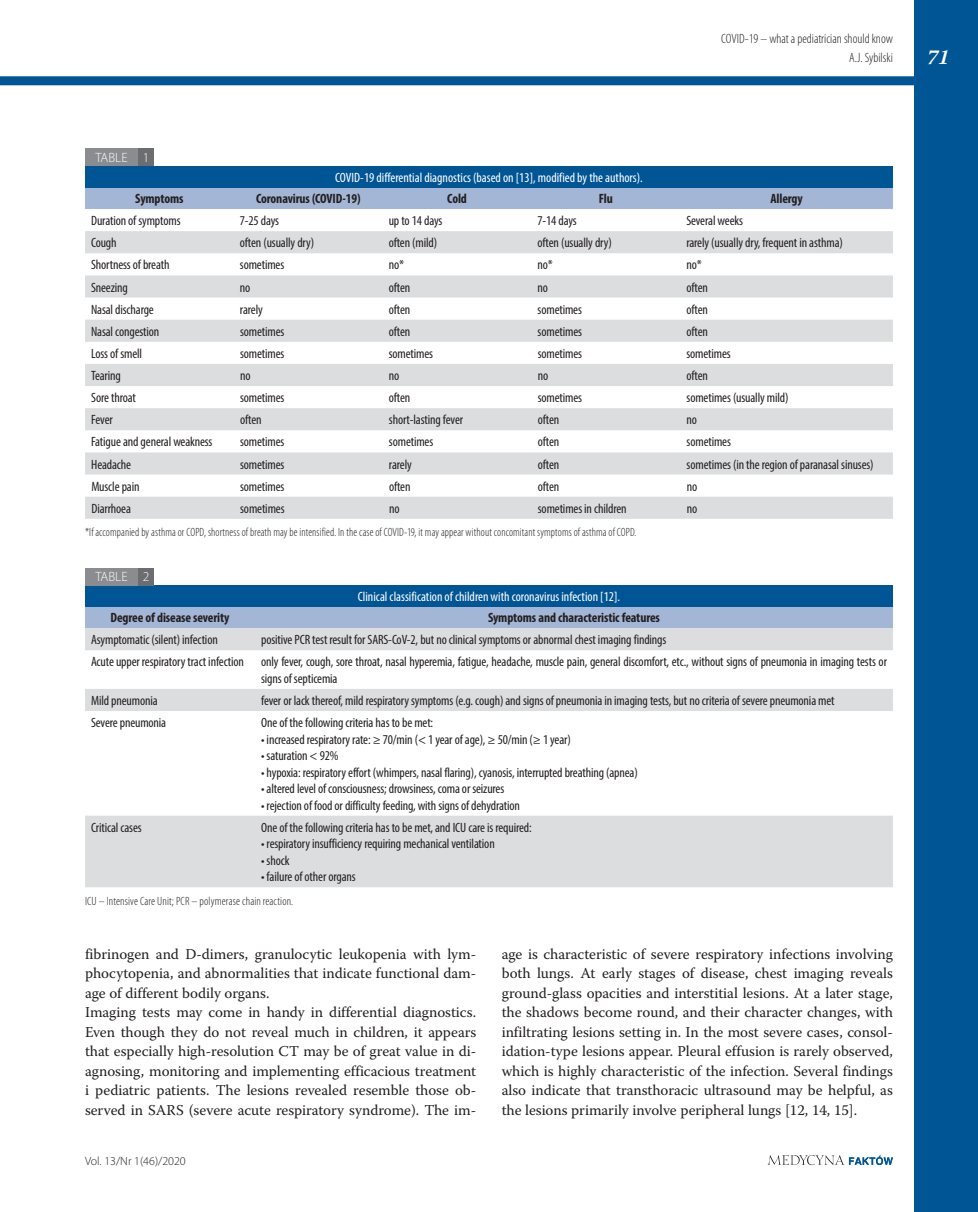
<style>
.page{position:relative;width:978px;height:1212px;background:#fff}
.page>*{position:absolute;margin:0;border:0;box-sizing:border-box;transform-origin:0 0}
.t1{font:italic 700 21px "Warnock Pro";color:#fff}
.t2{font:15px/19.5px "Warnock Pro";letter-spacing:-.005em;color:#231f20}
.t3{font:condensed 13.5px/16.5px "Myriad Pro";letter-spacing:-.01em;color:#231f20}
.t4{font:condensed 13.5px "Myriad Pro";color:#fff}
.t5{font:700 condensed 13.5px "Myriad Pro";letter-spacing:-.01em;color:#231f20}
.t6{font:300 condensed 13.5px/19.5px "Myriad Pro";color:#231f20;text-align:right}
.t7{font:300 13.5px "Myriad Pro";color:#fff}
.t8{font:300 condensed 12px "Myriad Pro";letter-spacing:.01em;color:#231f20;scale:.95 1}
.t9{font:300 condensed 12px "Myriad Pro";letter-spacing:.01em;color:#231f20}
.t10{font:300 12px "Myriad Pro";color:#231f20}
</style>
<div class="page">
<div style="left:0;top:76px;width:978px;height:9px;background:#005594"></div>
<div style="left:914px;top:0;width:64px;height:1212px;background:#005594"></div>
<svg style="left:768px;top:1155px;width:125px;height:10px"></svg>
<div style="left:85px;top:187px;width:808px;height:22px;background:#a3b6d6"></div>
<svg style="left:85px;top:231px;width:808px;height:288px;fill:#dcdddf"></svg>
<div style="left:85px;top:606px;width:808px;height:22px;background:#a3b6d6"></div>
<svg style="left:85px;top:628px;width:808px;height:259px"></svg>
<div style="left:85px;top:166px;width:808px;height:21px;background:#005594"></div>
<div style="left:85px;top:149px;width:65px;height:17px;background:#8a8c8f"></div>
<div style="left:138px;top:149px;width:16px;height:17px;background:#6c6d70"></div>
<div style="left:85px;top:585px;width:808px;height:21px;background:#005594"></div>
<div style="left:85px;top:568px;width:65px;height:17px;background:#8a8c8f"></div>
<div style="left:138px;top:568px;width:16px;height:17px;background:#6c6d70"></div>
<p class="t7" style="left:95px;top:149px;width:56px">TABLE 1</p>
<p class="t4" style="left:335px;top:169px;width:309px">COVID-19 differential diagnostics (based on [13], modified by the authors).</p>
<p class="t6" style="left:721px;top:29px;width:173px">COVID-19 – what a pediatrician should know<br>A.J. Sybilski</p>
<p class="t5" style="left:135px;top:190px;width:50px">Symptoms</p>
<p class="t5" style="left:256px;top:190px;width:106px">Coronavirus (COVID-19)</p>
<p class="t5" style="left:447px;top:190px;width:21px">Cold</p>
<p class="t5" style="left:599px;top:190px;width:16px">Flu</p>
<p class="t5" style="left:770px;top:190px;width:34px">Allergy</p>
<p class="t3" style="left:91px;top:212px;width:91px">Duration of symptoms</p>
<p class="t3" style="left:240px;top:212px;width:41px">7-25 days</p>
<p class="t3" style="left:389px;top:212px;width:55px">up to 14 days</p>
<p class="t3" style="left:538px;top:212px;width:41px">7-14 days</p>
<p class="t3" style="left:686px;top:212px;width:58px">Several weeks</p>
<p class="t3" style="left:91px;top:234px;width:27px">Cough</p>
<p class="t3" style="left:240px;top:234px;width:76px">often (usually dry)</p>
<p class="t3" style="left:389px;top:234px;width:50px">often (mild)</p>
<p class="t3" style="left:538px;top:234px;width:76px">often (usually dry)</p>
<p class="t3" style="left:686px;top:234px;width:158px">rarely (usually dry, frequent in asthma)</p>
<p class="t3" style="left:91px;top:257px;width:80px">Shortness of breath</p>
<p class="t3" style="left:240px;top:257px;width:46px">sometimes</p>
<p class="t3" style="left:389px;top:257px;width:17px">no*</p>
<p class="t3" style="left:538px;top:257px;width:17px">no*</p>
<p class="t3" style="left:686px;top:257px;width:17px">no*</p>
<p class="t3" style="left:91px;top:279px;width:38px">Sneezing</p>
<p class="t3" style="left:240px;top:279px;width:12px">no</p>
<p class="t3" style="left:389px;top:279px;width:23px">often</p>
<p class="t3" style="left:538px;top:279px;width:12px">no</p>
<p class="t3" style="left:686px;top:279px;width:23px">often</p>
<p class="t3" style="left:91px;top:301px;width:64px">Nasal discharge</p>
<p class="t3" style="left:240px;top:301px;width:24px">rarely</p>
<p class="t3" style="left:389px;top:301px;width:23px">often</p>
<p class="t3" style="left:538px;top:301px;width:46px">sometimes</p>
<p class="t3" style="left:686px;top:301px;width:23px">often</p>
<p class="t3" style="left:91px;top:323px;width:70px">Nasal congestion</p>
<p class="t3" style="left:240px;top:323px;width:46px">sometimes</p>
<p class="t3" style="left:389px;top:323px;width:23px">often</p>
<p class="t3" style="left:538px;top:323px;width:46px">sometimes</p>
<p class="t3" style="left:686px;top:323px;width:23px">often</p>
<p class="t3" style="left:91px;top:345px;width:53px">Loss of smell</p>
<p class="t3" style="left:240px;top:345px;width:46px">sometimes</p>
<p class="t3" style="left:389px;top:345px;width:46px">sometimes</p>
<p class="t3" style="left:538px;top:345px;width:46px">sometimes</p>
<p class="t3" style="left:686px;top:345px;width:46px">sometimes</p>
<p class="t3" style="left:91px;top:367px;width:31px">Tearing</p>
<p class="t3" style="left:240px;top:367px;width:12px">no</p>
<p class="t3" style="left:389px;top:367px;width:12px">no</p>
<p class="t3" style="left:538px;top:367px;width:12px">no</p>
<p class="t3" style="left:687px;top:367px;width:23px">often</p>
<p class="t3" style="left:91px;top:389px;width:46px">Sore throat</p>
<p class="t3" style="left:240px;top:389px;width:46px">sometimes</p>
<p class="t3" style="left:389px;top:389px;width:23px">often</p>
<p class="t3" style="left:538px;top:389px;width:46px">sometimes</p>
<p class="t3" style="left:687px;top:389px;width:104px">sometimes (usually mild)</p>
<p class="t3" style="left:91px;top:411px;width:23px">Fever</p>
<p class="t3" style="left:240px;top:411px;width:23px">often</p>
<p class="t3" style="left:389px;top:411px;width:76px">short-lasting fever</p>
<p class="t3" style="left:538px;top:411px;width:23px">often</p>
<p class="t3" style="left:687px;top:411px;width:12px">no</p>
<p class="t3" style="left:91px;top:434px;width:123px">Fatigue and general weakness</p>
<p class="t3" style="left:240px;top:434px;width:46px">sometimes</p>
<p class="t3" style="left:389px;top:434px;width:46px">sometimes</p>
<p class="t3" style="left:538px;top:434px;width:23px">often</p>
<p class="t3" style="left:687px;top:434px;width:46px">sometimes</p>
<p class="t3" style="left:91px;top:456px;width:41px">Headache</p>
<p class="t3" style="left:240px;top:456px;width:46px">sometimes</p>
<p class="t3" style="left:389px;top:456px;width:24px">rarely</p>
<p class="t3" style="left:538px;top:456px;width:23px">often</p>
<p class="t3" style="left:687px;top:456px;width:188px">sometimes (in the region of paranasal sinuses)</p>
<p class="t3" style="left:91px;top:478px;width:50px">Muscle pain</p>
<p class="t3" style="left:240px;top:478px;width:46px">sometimes</p>
<p class="t3" style="left:389px;top:478px;width:23px">often</p>
<p class="t3" style="left:538px;top:478px;width:23px">often</p>
<p class="t3" style="left:687px;top:478px;width:12px">no</p>
<p class="t3" style="left:91px;top:500px;width:41px">Diarrhoea</p>
<p class="t3" style="left:240px;top:500px;width:46px">sometimes</p>
<p class="t3" style="left:389px;top:500px;width:12px">no</p>
<p class="t3" style="left:538px;top:500px;width:90px">sometimes in children</p>
<p class="t3" style="left:687px;top:500px;width:12px">no</p>
<p class="t8" style="left:85px;top:525px;width:582px">*If accompanied by asthma or COPD, shortness of breath may be intensified. In the case of COVID-19, it may appear without concomitant symptoms of asthma of COPD.</p>
<p class="t7" style="left:95px;top:568px;width:56px">TABLE 2</p>
<p class="t4" style="left:358px;top:588px;width:264px">Clinical classification of children with coronavirus infection [12].</p>
<p class="t5" style="left:111px;top:609px;width:120px">Degree of disease severity</p>
<p class="t5" style="left:488px;top:609px;width:173px">Symptoms and characteristic features</p>
<p class="t3" style="left:91px;top:631px;width:128px">Asymptomatic (silent) infection</p>
<p class="t3" style="left:261px;top:631px;width:407px">positive PCR test result for SARS-CoV-2, but no clinical symptoms or abnormal chest imaging findings</p>
<p class="t3" style="left:91px;top:653px;width:154px">Acute upper respiratory tract infection</p>
<p class="t3" style="left:261px;top:653px;width:627px">only fever, cough, sore throat, nasal hyperemia, fatigue, headache, muscle pain, general discomfort, etc., without signs of pneumonia in imaging tests or signs of septicemia</p>
<p class="t3" style="left:91px;top:692px;width:68px">Mild pneumonia</p>
<p class="t3" style="left:261px;top:692px;width:575px">fever or lack thereof, mild respiratory symptoms (e.g. cough) and signs of pneumonia in imaging tests, but no criteria of severe pneumonia met</p>
<p class="t3" style="left:91px;top:714px;width:77px">Severe pneumonia</p>
<p class="t3" style="left:261px;top:714px;width:174px">One of the following criteria has to be met:</p>
<p class="t3" style="left:261px;top:731px;width:311px">• increased respiratory rate: ≥ 70/min (&lt; 1 year of age), ≥ 50/min (≥ 1 year)</p>
<p class="t3" style="left:261px;top:747px;width:79px">• saturation &lt; 92%</p>
<p class="t3" style="left:261px;top:764px;width:378px">• hypoxia: respiratory effort (whimpers, nasal flaring), cyanosis, interrupted breathing (apnea)</p>
<p class="t3" style="left:261px;top:780px;width:245px">• altered level of consciousness; drowsiness, coma or seizures</p>
<p class="t3" style="left:261px;top:797px;width:260px">• rejection of food or difficulty feeding, with signs of dehydration</p>
<p class="t3" style="left:91px;top:819px;width:52px">Critical cases</p>
<p class="t3" style="left:261px;top:819px;width:272px">One of the following criteria has to be met, and ICU care is required:</p>
<p class="t3" style="left:261px;top:835px;width:235px">• respiratory insufficiency requiring mechanical ventilation</p>
<p class="t3" style="left:261px;top:852px;width:30px">• shock</p>
<p class="t3" style="left:261px;top:868px;width:96px">• failure of other organs</p>
<p class="t9" style="left:85px;top:894px;width:210px">ICU – Intensive Care Unit; PCR – polymerase chain reaction.</p>
<p class="t2" style="left:85px;top:943px;width:393px">fibrinogen and D-dimers, granulocytic leukopenia with lym&shy;phocytopenia, and abnormalities that indicate functional dam&shy;age of different bodily organs.<br>Imaging tests may come in handy in differential diagnostics.<br>Even though they do not reveal much in children, it appears that especially high-resolution CT may be of great value in di&shy;agnosing, monitoring and implementing efficacious treatment i pediatric patients. The lesions revealed resemble those ob&shy;served in SARS (severe acute respiratory syndrome). The im-</p>
<p class="t2" style="left:502px;top:943px;width:393px;text-align:justify">age is characteristic of severe respiratory infections involving both lungs. At early stages of disease, chest imaging reveals ground-glass opacities and interstitial lesions. At a later stage, the shadows become round, and their character changes, with infiltrating lesions setting in. In the most severe cases, consol&shy;idation-type lesions appear. Pleural effusion is rarely observed, which is highly characteristic of the infection. Several findings also indicate that transthoracic ultrasound may be helpful, as the lesions primarily involve peripheral lungs [12, 14, 15].</p>
<p class="t10" style="left:85px;top:1154px;width:102px">Vol. 13/Nr 1(46)/2020</p>
<h1 class="t1" style="left:927px;top:44px;width:24px">71</h1>
</div>
